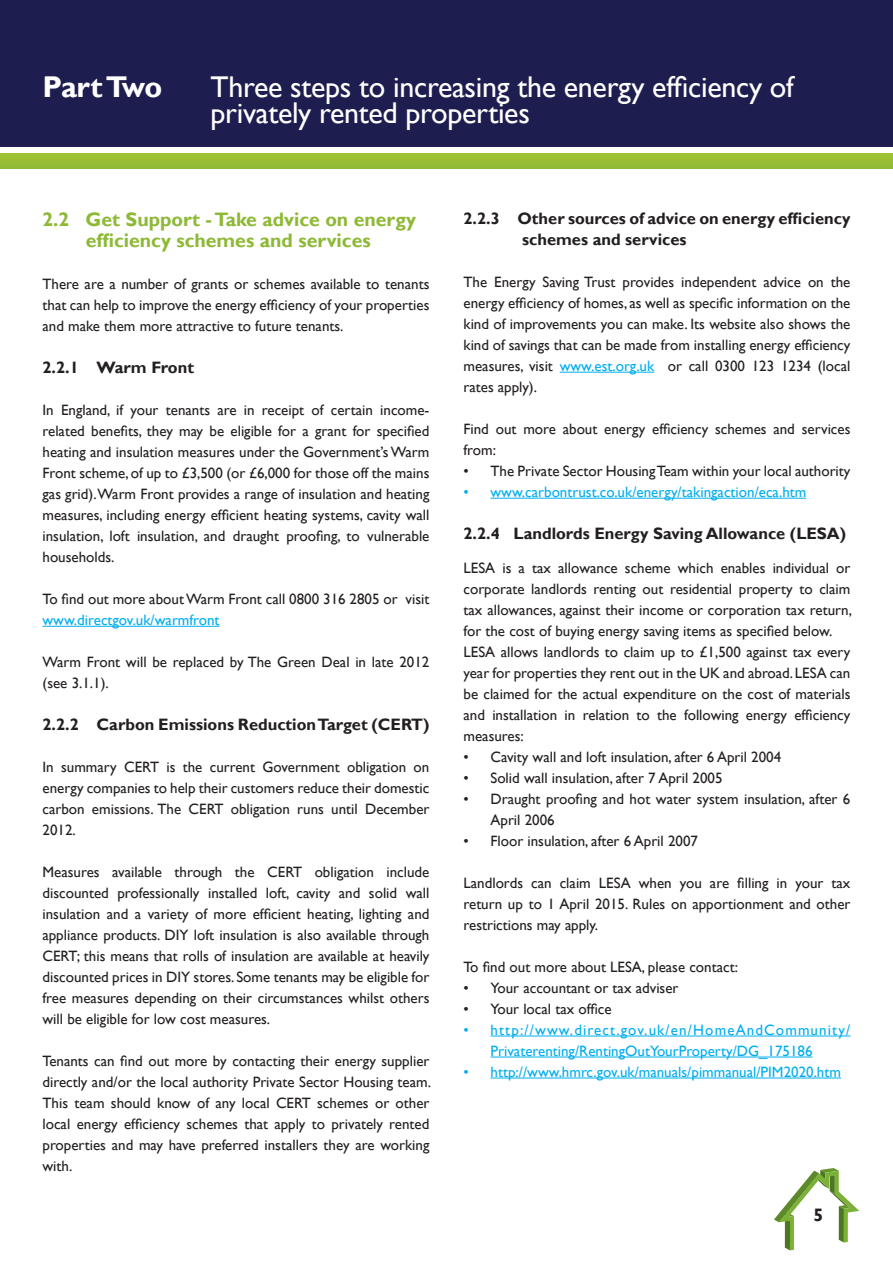
<style>
.page{position:relative;width:893px;height:1263px;background:#fff}
.page>*{position:absolute;margin:0;border:0;box-sizing:border-box;transform-origin:0 0}
.t1{font:30px/25.5px "Gill Sans";letter-spacing:-.01em;color:#fff}
.t2{font:700 30px "Gill Sans";letter-spacing:-.03em;color:#fff}
.t3{font:700 19.5px/21px "Gill Sans";color:#8db935;text-align:center}
.t4{font:700 18px "Gill Sans";color:#231f20}
.t5{font:700 16.5px/21px "Gill Sans";color:#231f20}
.t6{font:15px/21px "Gill Sans";color:#231f20;text-align:justify}
.t7{font:15px/21px "Gill Sans";color:#00aeef}
.s1{color:#00aeef}
</style>
<div class="page">
<svg style="left:774px;top:1168px;width:85px;height:82px"></svg>
<div style="left:0;top:0;width:6px;height:149px;background:#1e1d4f"></div>
<div style="left:0;top:153px;width:893px;height:15px;background:#99be35"></div>
<div style="left:1px;top:0;width:892px;height:149px;background:#1e1d4f"></div>
<div style="left:0;top:147px;width:893px;height:5px;background:#fff"></div>
<hr style="left:43px;top:626px;width:177px;height:1px;background:#00aeef">
<hr style="left:560px;top:372px;width:94px;height:1px;background:#00aeef">
<hr style="left:490px;top:498px;width:316px;height:1px;background:#00aeef">
<hr style="left:490px;top:1036px;width:360px;height:1px;background:#00aeef">
<hr style="left:490px;top:1057px;width:322px;height:1px;background:#00aeef">
<hr style="left:490px;top:1078px;width:351px;height:1px;background:#00aeef">
<h1 class="t2" style="left:43px;top:69px;width:121px">Part Two</h1>
<h1 class="t1" style="left:211px;top:75px;width:585px">Three steps to increasing the energy efficiency of privately rented properties</h1>
<h2 class="t3" style="left:43px;top:210px;width:375px">2.2 Get Support - Take advice on energy efficiency schemes and services</h2>
<p class="t6" style="left:43px;top:274px;width:388px">There are a number of grants or schemes available to tenants that can help to improve the energy efficiency of your properties and make them more attractive to future tenants.</p>
<p class="t5" style="left:43px;top:357px;width:153px">2.2.1 Warm Front</p>
<p class="t6" style="left:43px;top:400px;width:388px">In England, if your tenants are in receipt of certain income&shy;related benefits, they may be eligible for a grant for specified heating and insulation measures under the Government’s Warm Front scheme, of up to £3,500 (or £6,000 for those off the mains gas grid).Warm Front provides a range of insulation and heating measures, including energy efficient heating systems, cavity wall insulation, loft insulation, and draught proofing, to vulnerable households.</p>
<p class="t6" style="left:43px;top:589px;width:388px">To find out more about Warm Front call 0800 316 2805 or visit</p>
<p class="t7" style="left:43px;top:610px;width:179px">www.directgov.uk/warmfront</p>
<p class="t6" style="left:43px;top:652px;width:388px">Warm Front will be replaced by The Green Deal in late 2012 (see 3.1.1).</p>
<p class="t5" style="left:43px;top:714px;width:388px">2.2.2 Carbon Emissions Reduction Target (CERT)</p>
<p class="t6" style="left:43px;top:757px;width:388px">In summary CERT is the current Government obligation on energy companies to help their customers reduce their domestic carbon emissions. The CERT obligation runs until December 2012.</p>
<p class="t6" style="left:43px;top:862px;width:388px">Measures available through the CERT obligation include discounted professionally installed loft, cavity and solid wall insulation and a variety of more efficient heating, lighting and appliance products. DIY loft insulation is also available through CERT; this means that rolls of insulation are available at heavily discounted prices in DIY stores. Some tenants may be eligible for free measures depending on their circumstances whilst others will be eligible for low cost measures.</p>
<p class="t6" style="left:43px;top:1051px;width:390px">Tenants can find out more by contacting their energy supplier directly and/or the local authority Private Sector Housing team.<br>This team should know of any local CERT schemes or other local energy efficiency schemes that apply to privately rented properties and may have preferred installers they are working with.</p>
<p class="t5" style="left:522px;top:208px;width:330px;text-indent:-59px">2.2.3 Other sources of advice on energy efficiency schemes and services</p>
<p class="t6" style="left:463px;top:272px;width:388px">The Energy Saving Trust provides independent advice on the energy efficiency of homes, as well as specific information on the kind of improvements you can make. Its website also shows the kind of savings that can be made from installing energy efficiency measures, visit <span class="s1">www.est.org.uk</span> or call 0300 123 1234 (local rates apply).</p>
<p class="t6" style="left:463px;top:419px;width:388px">Find out more about energy efficiency schemes and services from:</p>
<p class="t6" style="left:463px;top:461px;width:388px">• The Private Sector Housing Team within your local authority</p>
<p class="t7" style="left:463px;top:482px;width:344px">• www.carbontrust.co.uk/energy/takingaction/eca.htm</p>
<p class="t5" style="left:463px;top:523px;width:384px">2.2.4 Landlords Energy Saving Allowance (LESA)</p>
<p class="t6" style="left:463px;top:557px;width:390px;text-align:left">LESA is a tax allowance scheme which enables individual or corporate landlords renting out residential property to claim tax allowances, against their income or corporation tax return, for the cost of buying energy saving items as specified below.<br>LESA allows landlords to claim up to £1,500 against tax every year for properties they rent out in the UK and abroad. LESA can be claimed for the actual expenditure on the cost of materials and installation in relation to the following energy efficiency measures:</p>
<p class="t6" style="left:463px;top:746px;width:319px">• Cavity wall and loft insulation, after 6 April 2004</p>
<p class="t6" style="left:463px;top:767px;width:261px">• Solid wall insulation, after 7 April 2005</p>
<p class="t6" style="left:490px;top:788px;width:361px;text-indent:-27px">• Draught proofing and hot water system insulation, after 6<br>April 2006</p>
<p class="t6" style="left:463px;top:830px;width:236px">• Floor insulation, after 6 April 2007</p>
<p class="t6" style="left:463px;top:872px;width:388px">Landlords can claim LESA when you are filling in your tax return up to 1 April 2015. Rules on apportionment and other restrictions may apply.</p>
<p class="t6" style="left:463px;top:956px;width:276px">To find out more about LESA, please contact:</p>
<p class="t6" style="left:463px;top:977px;width:217px">• Your accountant or tax adviser</p>
<p class="t6" style="left:463px;top:998px;width:150px">• Your local tax office</p>
<p class="t7" style="left:490px;top:1019px;width:361px;text-indent:-27px">• http://www.direct.gov.uk/en/HomeAndCommunity/<br>Privaterenting/RentingOutYourProperty/DG_175186</p>
<p class="t7" style="left:463px;top:1061px;width:379px">• http://www.hmrc.gov.uk/manuals/pimmanual/PIM2020.htm</p>
<p class="t4" style="left:814px;top:1204px;width:11px">5</p>
</div>
